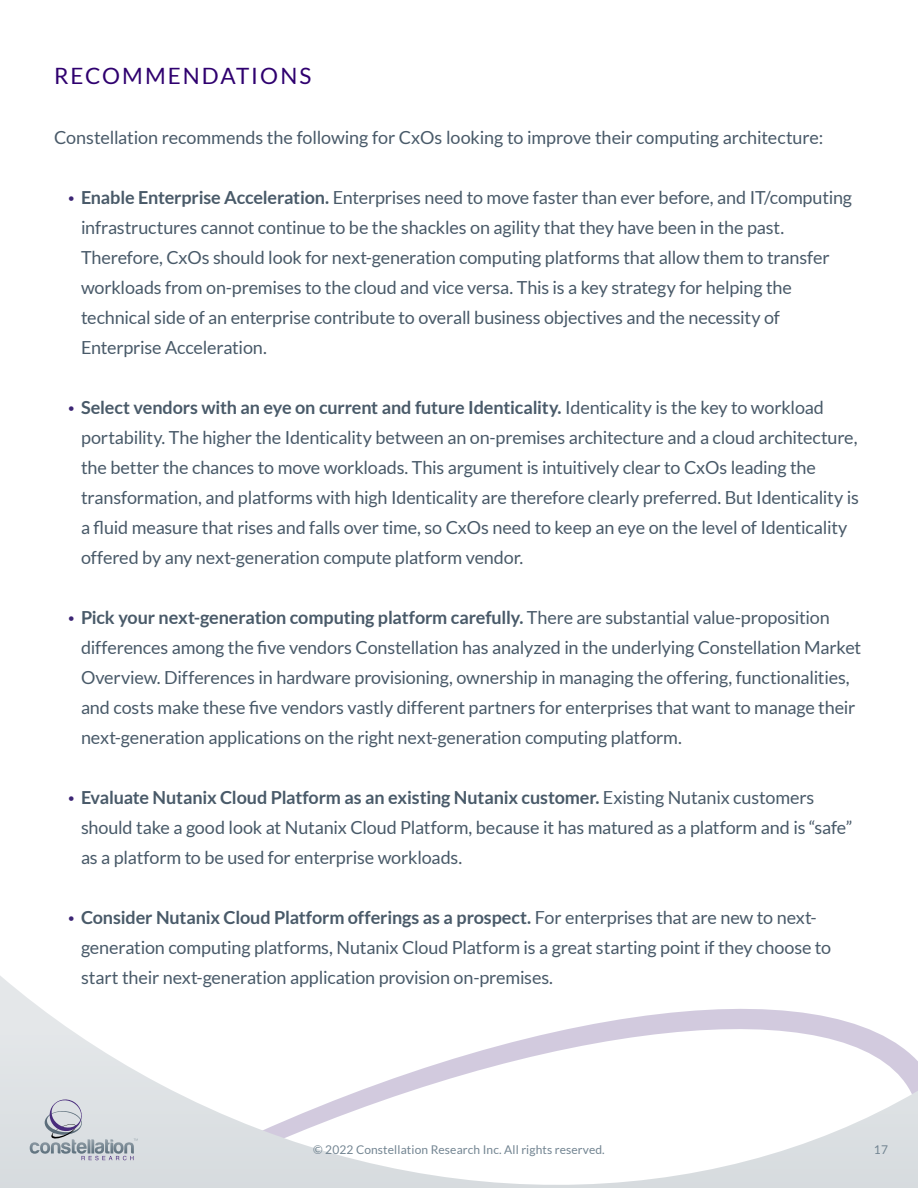
<style>
.page{position:relative;width:918px;height:1188px;background:#fff}
.page>*{position:absolute;margin:0;border:0;box-sizing:border-box;transform-origin:0 0}
.t1{font:22.5px "Lato";letter-spacing:.09em;color:#2f006f}
.t2{font:18px/30px "Lato";letter-spacing:-.01em;color:#495a69}
.t3{font:12px "Lato";letter-spacing:.01em;color:#738592}
.s1{font-weight:100;color:#3c2474}
.s2{font-weight:700}
</style>
<div class="page">
<svg style="left:0;top:976px;width:918px;height:212px"></svg>
<svg style="left:30px;top:1099px;width:108px;height:61px"></svg>
<p class="t1" style="left:54px;top:63px;width:259px">RECOMMENDATIONS</p>
<p class="t2" style="left:54px;top:122px;width:771px">Constellation recommends the following for CxOs looking to improve their computing architecture:</p>
<p class="t2" style="left:81px;top:182px;width:773px;text-indent:-15px"><span class="s1">•</span> <span class="s2">Enable Enterprise Acceleration.</span> Enterprises need to move faster than ever before, and IT/computing infrastructures cannot continue to be the shackles on agility that they have been in the past.<br>Therefore, CxOs should look for next-generation computing platforms that allow them to transfer workloads from on-premises to the cloud and vice versa. This is a key strategy for helping the technical side of an enterprise contribute to overall business objectives and the necessity of Enterprise Acceleration.</p>
<p class="t2" style="left:81px;top:392px;width:779px;text-indent:-15px"><span class="s1">•</span> <span class="s2">Select vendors with an eye on current and future Identicality.</span> Identicality is the key to workload portability. The higher the Identicality between an on-premises architecture and a cloud architecture, the better the chances to move workloads. This argument is intuitively clear to CxOs leading the transformation, and platforms with high Identicality are therefore clearly preferred. But Identicality is a fluid measure that rises and falls over time, so CxOs need to keep an eye on the level of Identicality offered by any next-generation compute platform vendor.</p>
<p class="t2" style="left:81px;top:602px;width:782px;text-indent:-15px"><span class="s1">•</span> <span class="s2">Pick your next-generation computing platform carefully.</span> There are substantial value-proposition differences among the five vendors Constellation has analyzed in the underlying Constellation Market Overview. Differences in hardware provisioning, ownership in managing the offering, functionalities, and costs make these five vendors vastly different partners for enterprises that want to manage their next-generation applications on the right next-generation computing platform.</p>
<p class="t2" style="left:81px;top:782px;width:773px;text-indent:-15px"><span class="s1">•</span> <span class="s2">Evaluate Nutanix Cloud Platform as an existing Nutanix customer.</span> Existing Nutanix customers should take a good look at Nutanix Cloud Platform, because it has matured as a platform and is “safe” as a platform to be used for enterprise workloads.</p>
<p class="t2" style="left:81px;top:902px;width:752px;text-indent:-15px"><span class="s1">•</span> <span class="s2">Consider Nutanix Cloud Platform offerings as a prospect.</span> For enterprises that are new to next&shy;generation computing platforms, Nutanix Cloud Platform is a great starting point if they choose to start their next-generation application provision on-premises.</p>
<p class="t3" style="left:313px;top:1142px;width:292px">© 2022 Constellation Research Inc. All rights reserved.</p>
<p class="t3" style="left:874px;top:1143px;width:16px">17</p>
</div>
